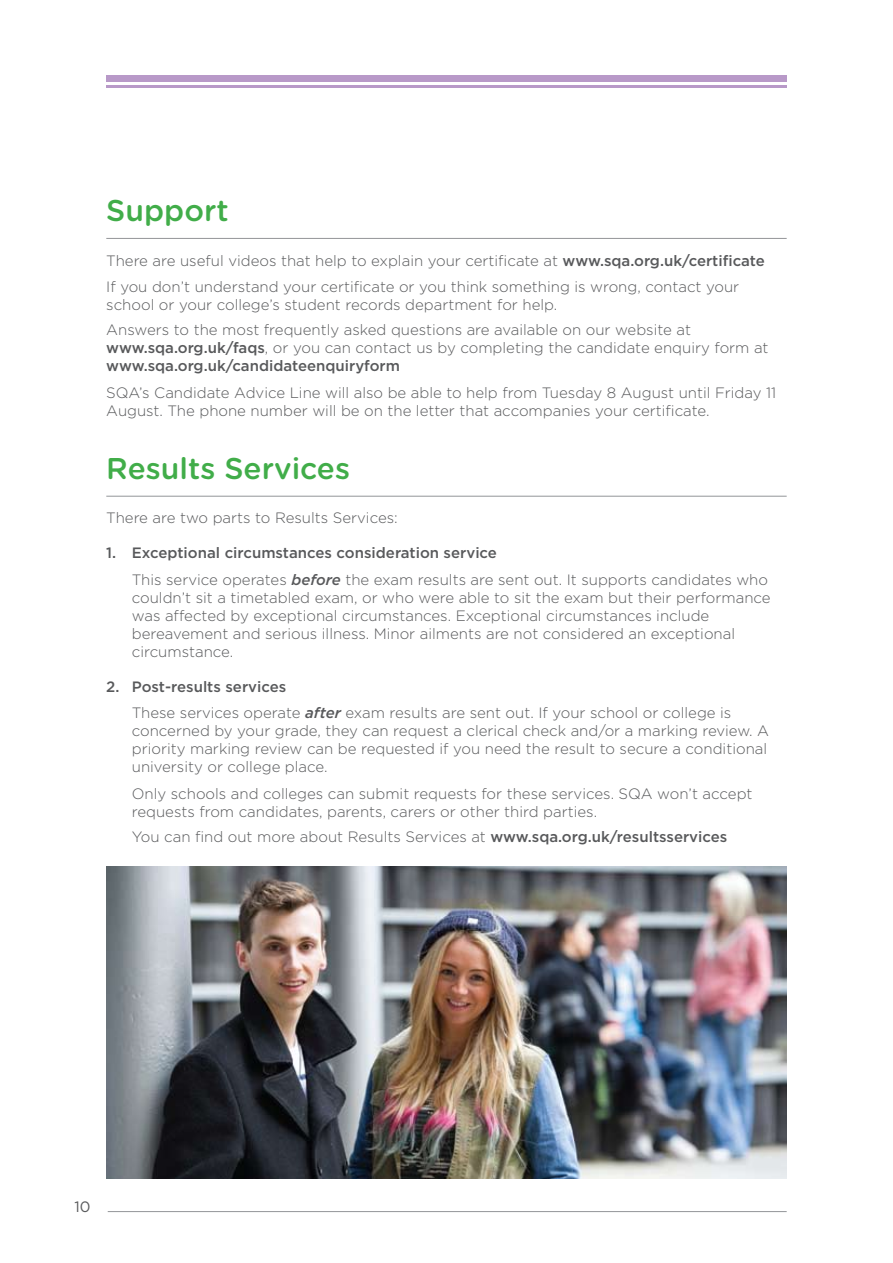
<style>
.page{position:relative;width:893px;height:1263px;background:#fff}
.page>*{position:absolute;margin:0;border:0;box-sizing:border-box;transform-origin:0 0}
.t1{font:500 30px "Gotham Rounded";color:#41ad49}
.t2{font:300 15px/18px "Gotham";color:#58595b}
.t3{font:15px "Gotham";color:#58595b}
.s1{font-weight:500}
.s2{font-weight:500;font-style:italic}
</style>
<div class="page">
<div style="left:106px;top:76px;width:681px;height:6px;background:#b899c8"></div>
<hr style="left:106px;top:86px;width:681px;height:2px;background:#b899c8">
<hr style="left:108px;top:1211px;width:679px;height:1px;background:#939598">
<hr style="left:106px;top:238px;width:681px;height:1px;background:#939598">
<hr style="left:106px;top:496px;width:681px;height:1px;background:#939598">
<img style="left:106px;top:866px;width:681px;height:312px">
<h1 class="t1" style="left:106px;top:192px;width:124px">Support</h1>
<p class="t2" style="left:106px;top:247px;width:660px;line-height:26.5px">There are useful videos that help to explain your certificate at <span class="s1">www.sqa.org.uk/certificate<br></span>If you don’t understand your certificate or you think something is wrong, contact your</p>
<p class="t2" style="left:106px;top:292px;width:586px;line-height:25.2px">school or your college’s student records department for help.<br>Answers to the most frequently asked questions are available on our website at</p>
<p class="t2" style="left:106px;top:339px;width:664px"><span class="s1">www.sqa.org.uk/faqs</span>, or you can contact us by completing the candidate enquiry form at <span class="s1">www.sqa.org.uk/candidateenquiryform</span></p>
<p class="t2" style="left:106px;top:383px;width:671px">SQA’s Candidate Advice Line will also be able to help from Tuesday 8 August until Friday 11<br>August. The phone number will be on the letter that accompanies your certificate.</p>
<h1 class="t1" style="left:106px;top:450px;width:245px">Results Services</h1>
<p class="t2" style="left:106px;top:509px;width:293px">There are two parts to Results Services:</p>
<p class="t2" style="left:132px;top:539px;width:638px;line-height:26.5px;text-indent:-26px"><span class="s1">1. Exceptional circumstances consideration service<br></span>This service operates <span class="s2">before</span> the exam results are sent out. It supports candidates who</p>
<p class="t2" style="left:132px;top:588px;width:640px">couldn’t sit a timetabled exam, or who were able to sit the exam but their performance was affected by exceptional circumstances. Exceptional circumstances include bereavement and serious illness. Minor ailments are not considered an exceptional circumstance.</p>
<p class="t2" style="left:132px;top:673px;width:601px;line-height:26.5px;text-indent:-26px"><span class="s1">2. Post-results services<br></span>These services operate <span class="s2">after</span> exam results are sent out. If your school or college is</p>
<p class="t2" style="left:132px;top:722px;width:639px">concerned by your grade, they can request a clerical check and/or a marking review. A priority marking review can be requested if you need the result to secure a conditional university or college place.</p>
<p class="t2" style="left:132px;top:784px;width:622px">Only schools and colleges can submit requests for these services. SQA won’t accept requests from candidates, parents, carers or other third parties.</p>
<p class="t2" style="left:132px;top:828px;width:597px">You can find out more about Results Services at <span class="s1">www.sqa.org.uk/resultsservices</span></p>
<p class="t3" style="left:74px;top:1198px;width:18px">10</p>
</div>
